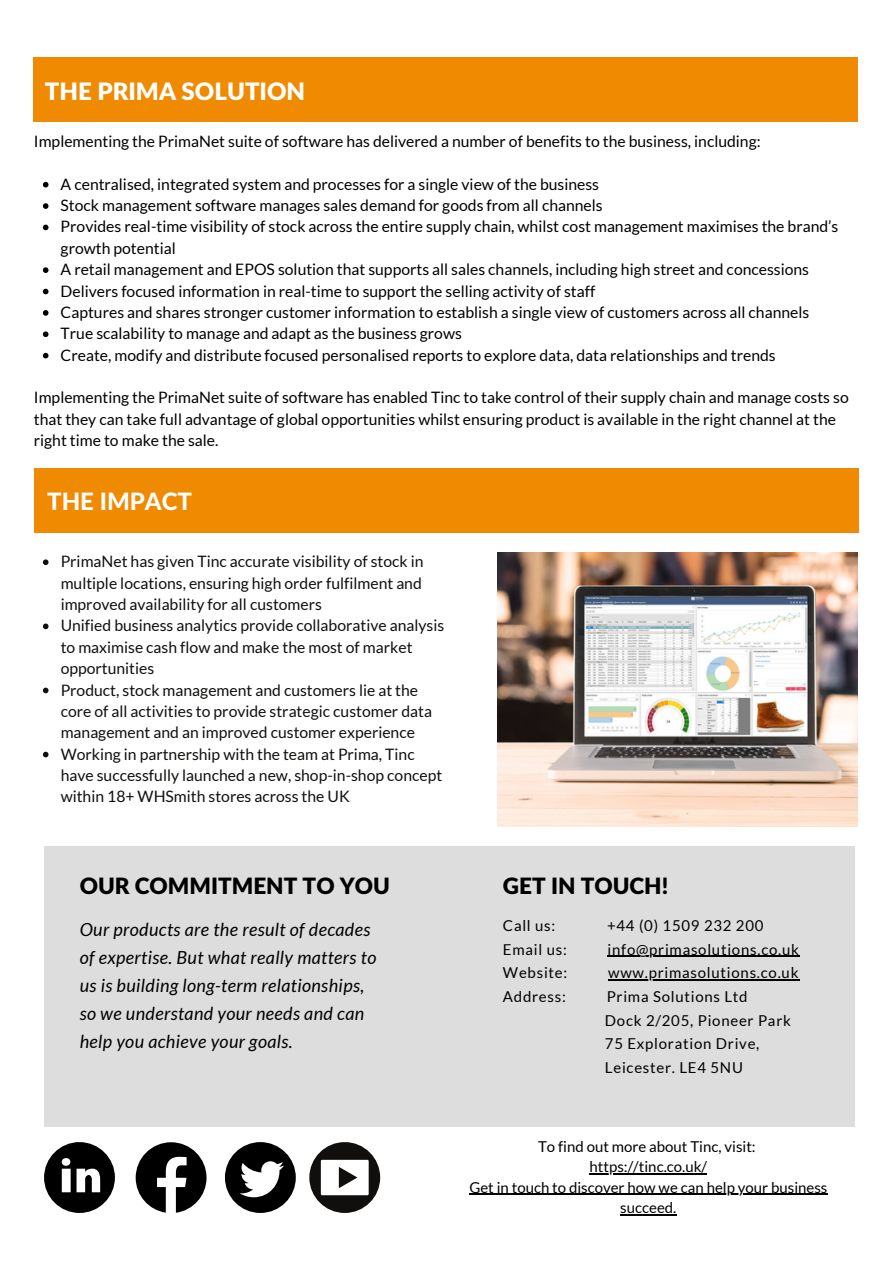
<style>
.page{position:relative;width:893px;height:1264px;background:#fff}
.page>*{position:absolute;margin:0;border:0;box-sizing:border-box;transform-origin:0 0}
.t1{font:900 24px "Lato Latin";color:#fff}
.t2{font:800 24px "Lato Latin";color:#fff}
.t3{font:900 22.5px "Lato Latin";color:#000}
.t4{font:italic 18px/28px "Lato";letter-spacing:.02em;color:#000}
.t5{font:15.75px/21.3px "Lato";color:#000}
.t6{font:15.75px/21.3px "Lato";color:#100f0d}
.t7{font:15px/23.5px "Lato";letter-spacing:.05em;color:#000}
.t8{font:15px/20.2px "Lato";color:#000;text-align:center}
</style>
<div class="page">
<div style="left:34px;top:468px;width:824px;height:64px;background:#f08a00"></div>
<svg style="left:44px;top:1142px;width:71px;height:70px"></svg>
<svg style="left:136px;top:1142px;width:70px;height:70px"></svg>
<svg style="left:225px;top:1142px;width:71px;height:70px"></svg>
<svg style="left:309px;top:1142px;width:71px;height:70px"></svg>
<div style="left:44px;top:846px;width:810px;height:280px;background:#d9d9d9"></div>
<div style="left:34px;top:57px;width:823px;height:65px;background:#f08a00"></div>
<img style="left:497px;top:552px;width:359px;height:274px">
<hr style="left:589px;top:1173px;width:118px;height:1px;background:#000">
<hr style="left:469px;top:1193px;width:358px;height:1px;background:#000">
<hr style="left:620px;top:1213px;width:56px;height:1px;background:#000">
<hr style="left:607px;top:955px;width:192px;height:1px;background:#000">
<hr style="left:608px;top:979px;width:191px;height:1px;background:#000">
<svg style="left:43px;top:182px;width:5px;height:5px"></svg>
<svg style="left:43px;top:203px;width:5px;height:6px"></svg>
<svg style="left:43px;top:225px;width:5px;height:5px"></svg>
<svg style="left:43px;top:267px;width:5px;height:6px"></svg>
<svg style="left:43px;top:289px;width:5px;height:5px"></svg>
<svg style="left:43px;top:310px;width:5px;height:6px"></svg>
<svg style="left:43px;top:331px;width:5px;height:6px"></svg>
<svg style="left:43px;top:353px;width:5px;height:5px"></svg>
<svg style="left:43px;top:559px;width:6px;height:6px"></svg>
<svg style="left:43px;top:623px;width:6px;height:6px"></svg>
<svg style="left:43px;top:687px;width:6px;height:6px"></svg>
<svg style="left:43px;top:751px;width:6px;height:6px"></svg>
<h1 class="t1" style="left:45px;top:80px;width:262px">THE PRIMA SOLUTION</h1>
<p class="t5" style="left:34px;top:130px;width:728px">Implementing the PrimaNet suite of software has delivered a number of benefits to the business, including:</p>
<p class="t5" style="left:61px;top:173px;width:779px">A centralised, integrated system and processes for a single view of the business<br>Stock management software manages sales demand for goods from all channels<br>Provides real-time visibility of stock across the entire supply chain, whilst cost management maximises the brand’s growth potential<br>A retail management and EPOS solution that supports all sales channels, including high street and concessions Delivers focused information in real-time to support the selling activity of staff<br>Captures and shares stronger customer information to establish a single view of customers across all channels True scalability to manage and adapt as the business grows<br>Create, modify and distribute focused personalised reports to explore data, data relationships and trends</p>
<p class="t5" style="left:34px;top:386px;width:816px">Implementing the PrimaNet suite of software has enabled Tinc to take control of their supply chain and manage costs so that they can take full advantage of global opportunities whilst ensuring product is available in the right channel at the right time to make the sale.</p>
<h1 class="t2" style="left:47px;top:491px;width:146px">THE IMPACT</h1>
<p class="t6" style="left:61px;top:550px;width:385px">PrimaNet has given Tinc accurate visibility of stock in multiple locations, ensuring high order fulfilment and improved availability for all customers<br>Unified business analytics provide collaborative analysis to maximise cash flow and make the most of market opportunities<br>Product, stock management and customers lie at the core of all activities to provide strategic customer data management and an improved customer experience Working in partnership with the team at Prima, Tinc have successfully launched a new, shop-in-shop concept within 18+ WHSmith stores across the UK</p>
<h2 class="t3" style="left:80px;top:875px;width:312px">OUR COMMITMENT TO YOU</h2>
<p class="t4" style="left:80px;top:914px;width:298px">Our products are the result of decades of expertise. But what really matters to us is building long-term relationships, so we understand your needs and can help you achieve your goals.</p>
<h2 class="t3" style="left:503px;top:875px;width:167px">GET IN TOUCH!</h2>
<p class="t7" style="left:503px;top:913px;width:54px">Call us:</p>
<p class="t7" style="left:607px;top:913px;width:158px">+44 (0) 1509 232 200</p>
<p class="t7" style="left:503px;top:937px;width:65px">Email us:</p>
<p class="t7" style="left:607px;top:937px;width:193px">info@primasolutions.co.uk</p>
<p class="t7" style="left:503px;top:960px;width:66px">Website:</p>
<p class="t7" style="left:608px;top:960px;width:192px">www.primasolutions.co.uk</p>
<p class="t7" style="left:503px;top:984px;width:64px">Address:</p>
<p class="t7" style="left:605px;top:984px;width:187px">Prima Solutions Ltd<br>Dock 2/205, Pioneer Park<br>75 Exploration Drive,<br>Leicester. LE4 5NU</p>
<p class="t8" style="left:469px;top:1136px;width:359px">To find out more about Tinc, visit:<br>https://tinc.co.uk/<br>Get in touch to discover how we can help your business succeed.</p>
</div>
